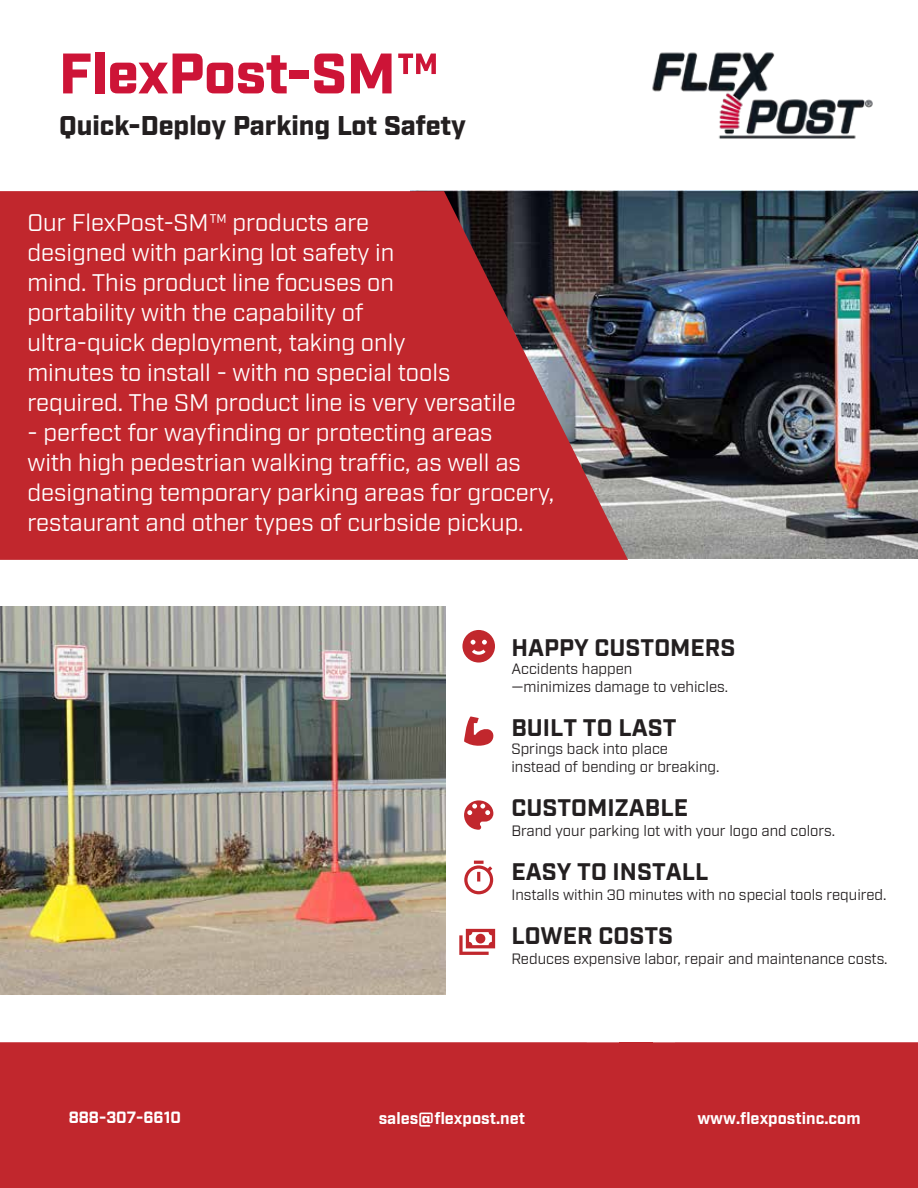
<style>
.page{position:relative;width:918px;height:1188px;background:#fff}
.page>*{position:absolute;margin:0;border:0;box-sizing:border-box;transform-origin:0 0}
.t1{font:900 57px "Industry";color:#cd1437}
.t2{font:900 27.15px "Industry";color:#231f20}
.t3{font:24px/30px "Industry";color:#fff}
.t4{font:700 24px "Industry";color:#231f20}
.t5{font:700 16.35px "Industry";color:#fff}
.t6{font:15px/18px "Industry";color:#231f20}
.s1{font-size:14.7px}
</style>
<div class="page">
<img style="left:628px;top:191px;width:290px;height:368px">
<div style="left:0;top:1042px;width:918px;height:146px;background:#c1272d"></div>
<svg style="left:459px;top:929px;width:36px;height:26px"></svg>
<svg style="left:464px;top:800px;width:29px;height:30px"></svg>
<svg style="left:464px;top:716px;width:30px;height:30px"></svg>
<svg style="left:462px;top:630px;width:33px;height:33px"></svg>
<svg style="left:464px;top:861px;width:29px;height:33px"></svg>
<svg style="left:0;top:191px;width:628px;height:369px;background:#b02c31"></svg>
<div style="left:619px;top:1042px;width:34px;height:5px;background:#c1272d"></div>
<img style="left:0;top:607px;width:446px;height:388px">
<img style="left:652px;top:52px;width:221px;height:87px">
<h1 class="t1" style="left:59px;top:39px;width:381px">FlexPost-SM™</h1>
<p class="t2" style="left:59px;top:109px;width:408px">Quick-Deploy Parking Lot Safety</p>
<p class="t3" style="left:27px;top:208px;width:490px">Our FlexPost-SM™ products are<br>designed with parking lot safety in<br>mind. This product line focuses on<br>portability with the capability of<br>ultra-quick deployment, taking only<br>minutes to install - with no special tools required. The SM product line is very versatile</p>
<p class="t3" style="left:27px;top:418px;width:528px">- perfect for wayfinding or protecting areas<br>with high pedestrian walking traffic, as well as designating temporary parking areas for grocery, restaurant and other types of curbside pickup.</p>
<p class="t4" style="left:511px;top:633px;width:226px">HAPPY CUSTOMERS</p>
<p class="t6" style="left:511px;top:660px;width:218px">Accidents happen<br>—minimizes damage to vehicles<span class="s1">.</span></p>
<p class="t4" style="left:511px;top:713px;width:167px">BUILT TO LAST</p>
<p class="t6" style="left:511px;top:740px;width:210px">Springs back into place instead of bending or breaking.</p>
<p class="t4" style="left:511px;top:793px;width:178px">CUSTOMIZABLE</p>
<p class="t6" style="left:511px;top:822px;width:325px">Brand your parking lot with your logo and colors.</p>
<p class="t4" style="left:511px;top:857px;width:199px">EASY TO INSTALL</p>
<p class="t6" style="left:511px;top:886px;width:377px">Installs within 30 minutes with no special tools required.</p>
<p class="t4" style="left:511px;top:921px;width:163px">LOWER COSTS</p>
<p class="t6" style="left:511px;top:950px;width:378px">Reduces expensive labor, repair and maintenance costs.</p>
<p class="t5" style="left:69px;top:1108px;width:114px">888-307-6610</p>
<p class="t5" style="left:379px;top:1108px;width:148px">sales@flexpost.net</p>
<p class="t5" style="left:697px;top:1108px;width:165px">www.flexpostinc.com</p>
</div>
